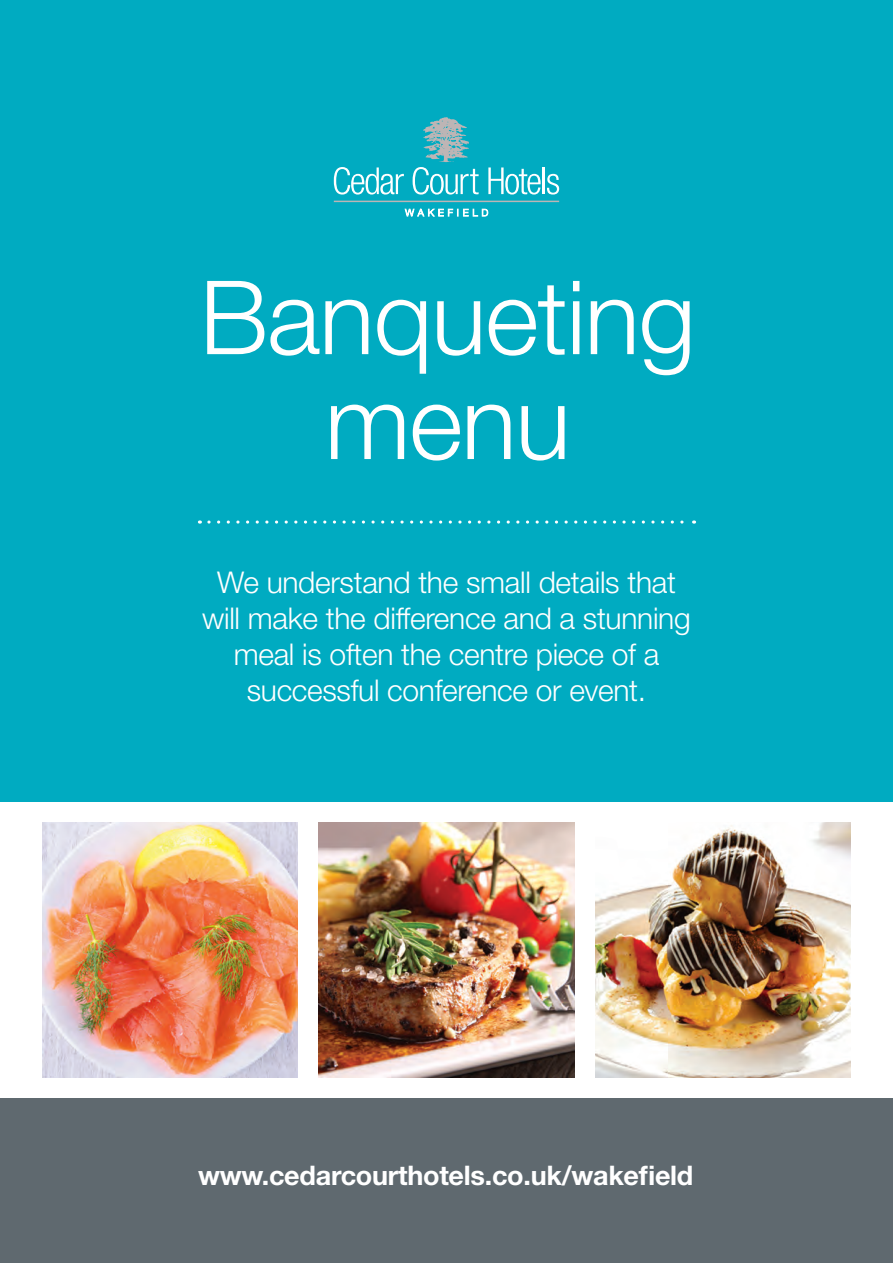
<style>
.page{position:relative;width:893px;height:1263px;background:#fff}
.page>*{position:absolute;margin:0;border:0;box-sizing:border-box;transform-origin:0 0}
.t1{font:300 102.45px/104.9px "Helvetica Neue LT";letter-spacing:-.01em;color:#fff;text-align:center}
.t2{font:300 30px/36px "Helvetica Neue LT";letter-spacing:-.01em;color:#fff;text-align:center}
.t3{font:700 27px "Helvetica Neue LT";letter-spacing:-.01em;color:#fff}
</style>
<div class="page">
<div style="left:0;top:0;width:893px;height:838px;background:#00abc1"></div>
<div style="left:0;top:1021px;width:893px;height:242px;background:#5f696f"></div>
<div style="left:0;top:802px;width:893px;height:296px;background:#fff"></div>
<img style="left:43px;top:823px;width:255px;height:255px">
<img style="left:319px;top:823px;width:255px;height:255px">
<img style="left:595px;top:823px;width:255px;height:255px">
<svg style="left:209px;top:520px;width:486px;height:4px"></svg>
<hr style="left:334px;top:201px;width:225px;height:1px;background:#bdb5b5">
<svg style="left:334px;top:167px;width:70px;height:28px"></svg>
<svg style="left:413px;top:117px;width:66px;height:78px"></svg>
<svg style="left:488px;top:167px;width:53px;height:28px"></svg>
<hr style="left:543px;top:167px;width:2px;height:27px;background:#fff">
<svg style="left:547px;top:174px;width:12px;height:21px"></svg>
<svg style="left:405px;top:208px;width:83px;height:9px"></svg>
<h1 class="t1" style="left:200px;top:263px;width:497px">Banqueting menu</h1>
<p class="t2" style="left:202px;top:564px;width:490px">We understand the small details that will make the difference and a stunning meal is often the centre piece of a successful conference or event.</p>
<p class="t3" style="left:198px;top:1159px;width:497px">www.cedarcourthotels.co.uk/wakefield</p>
</div>
